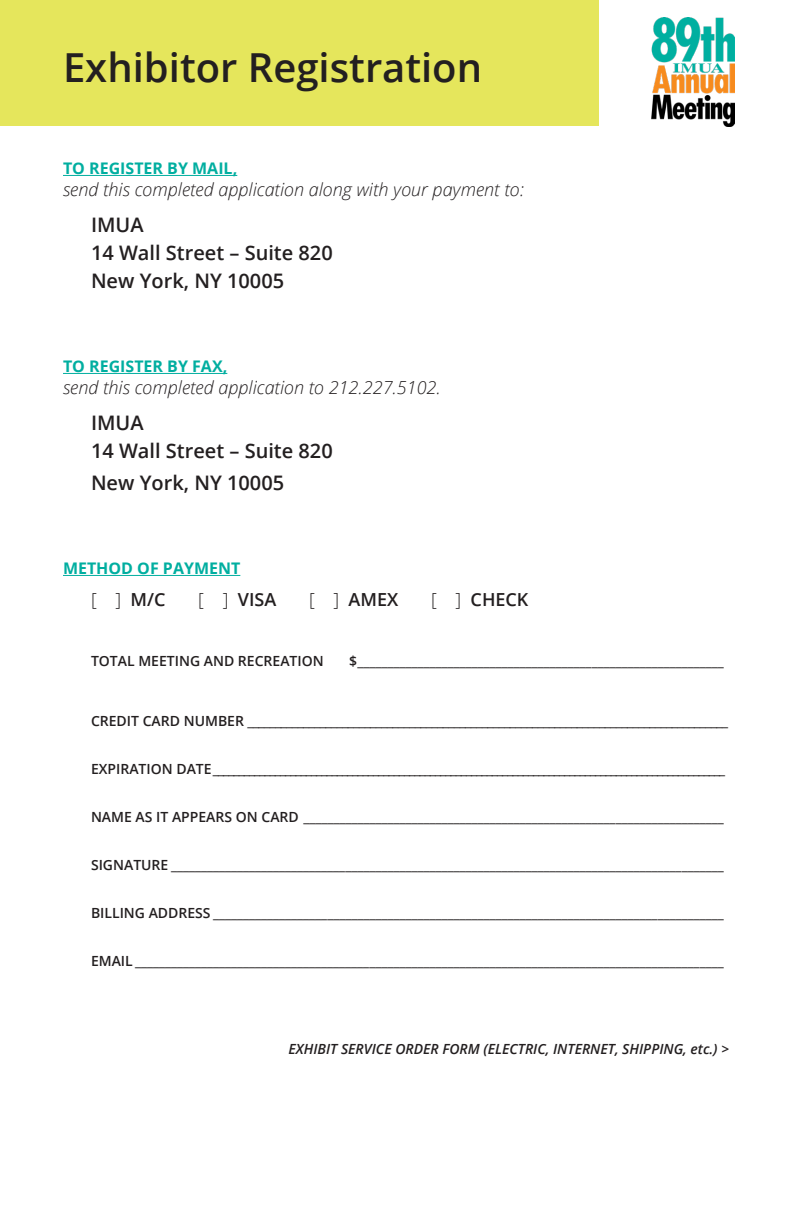
<style>
.page{position:relative;width:792px;height:1224px;background:#fff}
.page>*{position:absolute;margin:0;border:0;box-sizing:border-box;transform-origin:0 0}
.t1{font:600 40px "Open Sans";color:#231f20}
.t2{font:600 20px "Open Sans";color:#231f20}
.t3{font:italic 300 18px "Open Sans";color:#231f20}
.t4{font:600 18px "Open Sans";color:#231f20}
.t5{font:700 16px "Open Sans";color:#00aea0}
.t6{font:600 14px "Open Sans";color:#231f20}
.t7{font:italic 600 14px "Open Sans";color:#231f20}
.s1{font-weight:300}
</style>
<div class="page">
<div style="left:0;top:0;width:792px;height:126px;background:#e5e65c"></div>
<div style="left:599px;top:0;width:193px;height:128px;background:#fff"></div>
<img style="left:651px;top:18px;width:83px;height:108px">
<hr style="left:63px;top:175px;width:174px;height:1px;background:#00aea0">
<hr style="left:63px;top:373px;width:164px;height:1px;background:#00aea0">
<hr style="left:63px;top:575px;width:177px;height:1px;background:#00aea0">
<h1 class="t1" style="left:63px;top:40px;width:421px">Exhibitor Registration</h1>
<p class="t5" style="left:63px;top:157px;width:176px">TO REGISTER BY MAIL,</p>
<p class="t3" style="left:63px;top:177px;width:462px">send this completed application along with your payment to:</p>
<p class="t2" style="left:91px;top:211px;width:54px">IMUA</p>
<p class="t2" style="left:91px;top:239px;width:243px">14 Wall Street – Suite 820</p>
<p class="t2" style="left:91px;top:267px;width:195px">New York, NY 10005</p>
<p class="t5" style="left:63px;top:355px;width:166px">TO REGISTER BY FAX,</p>
<p class="t3" style="left:63px;top:375px;width:379px">send this completed application to 212.227.5102.</p>
<p class="t2" style="left:91px;top:409px;width:54px">IMUA</p>
<p class="t2" style="left:91px;top:437px;width:243px">14 Wall Street – Suite 820</p>
<p class="t2" style="left:91px;top:469px;width:195px">New York, NY 10005</p>
<p class="t5" style="left:63px;top:557px;width:179px">METHOD OF PAYMENT</p>
<p class="t4" style="left:91px;top:587px;width:76px"><span class="s1">[ ]</span> M/C</p>
<p class="t4" style="left:198px;top:587px;width:79px"><span class="s1">[ ]</span> VISA</p>
<p class="t4" style="left:309px;top:587px;width:91px"><span class="s1">[ ]</span> AMEX</p>
<p class="t4" style="left:431px;top:587px;width:99px"><span class="s1">[ ]</span> CHECK</p>
<p class="t6" style="left:91px;top:652px;width:234px">TOTAL MEETING AND RECREATION</p>
<p class="t6" style="left:349px;top:652px;width:376px">$_____________________________________________________________</p>
<p class="t6" style="left:91px;top:712px;width:639px">CREDIT CARD NUMBER ______________________________________________________________________________________</p>
<p class="t6" style="left:91px;top:760px;width:636px">EXPIRATION DATE___________________________________________________________________________________________________</p>
<p class="t6" style="left:91px;top:808px;width:634px">NAME AS IT APPEARS ON CARD ______________________________________________________________________</p>
<p class="t6" style="left:91px;top:856px;width:634px">SIGNATURE ____________________________________________________________________________________________</p>
<p class="t6" style="left:91px;top:904px;width:634px">BILLING ADDRESS _____________________________________________________________________________________</p>
<p class="t6" style="left:91px;top:952px;width:634px">EMAIL __________________________________________________________________________________________________</p>
<p class="t7" style="left:288px;top:1040px;width:442px">EXHIBIT SERVICE ORDER FORM (ELECTRIC, INTERNET, SHIPPING, etc.) &gt;</p>
</div>
